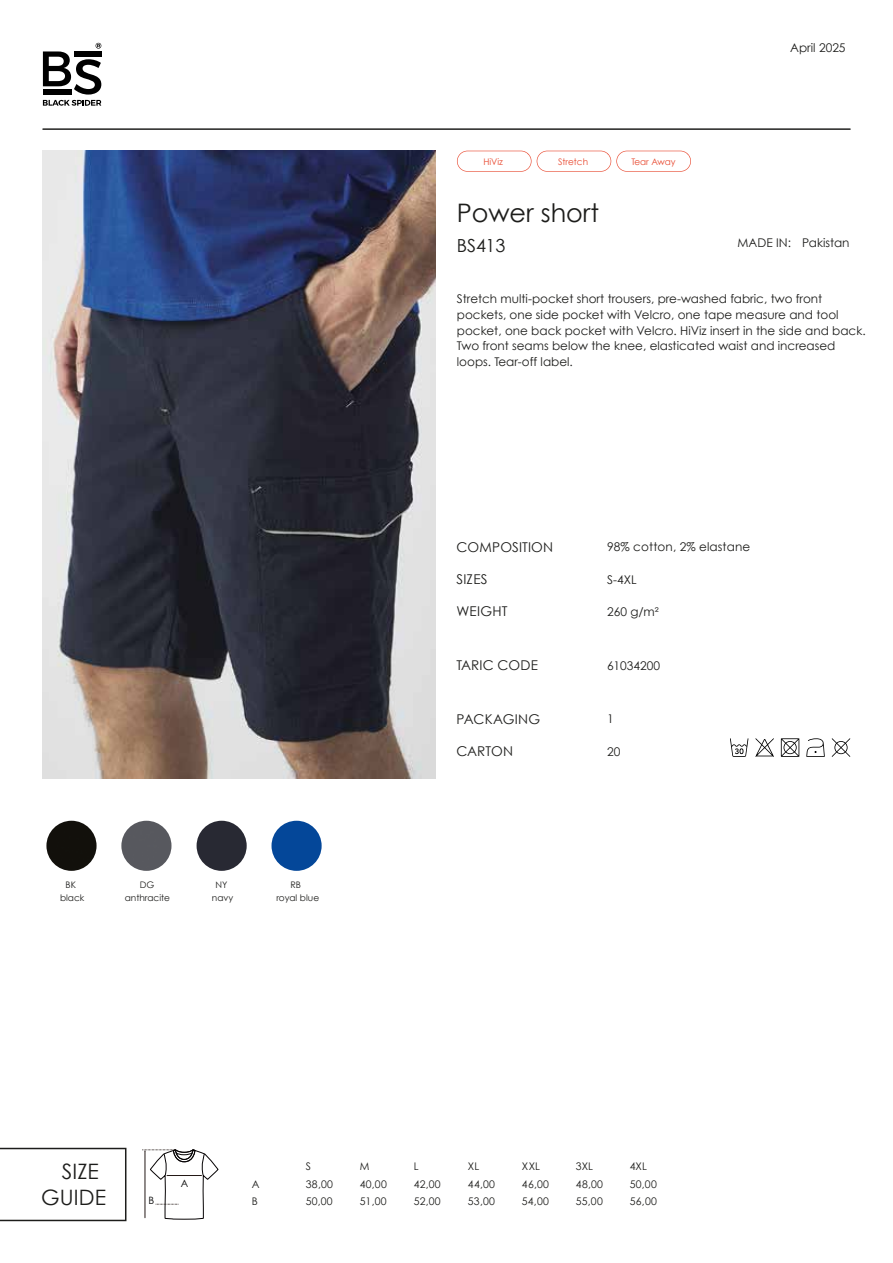
<style>
.page{position:relative;width:893px;height:1263px;background:#fff}
.page>*{position:absolute;margin:0;border:0;box-sizing:border-box;transform-origin:0 0}
.t1{font:25.5px "Century Gothic";color:#1d1d1b}
.t2{font:21.3px/25.5px "Century Gothic";letter-spacing:.005em;color:#1d1d1b}
.t3{font:18px "Century Gothic";color:#1d1d1b}
.t4{font:13.5px "Century Gothic";letter-spacing:.015em;color:#1d1d1b}
.t5{font:12px/15.8px "Century Gothic";color:#1d1d1b}
.t6{font:10.5px "Century Gothic";letter-spacing:.025em;color:#1d1d1b}
.t7{font:10.05px "Century Gothic";color:#000}
.t8{font:9px "Century Gothic";color:#1d1d1b}
.t9{font:9px "Century Gothic";color:#e8482f}
</style>
<div class="page">
<svg style="left:0;top:1148px;width:126px;height:73px"></svg>
<img style="left:43px;top:151px;width:393px;height:627px">
<svg style="left:43px;top:43px;width:59px;height:63px"></svg>
<div style="left:46px;top:821px;width:51px;height:50px;background:#12100b;border-radius:25px"></div>
<div style="left:121px;top:821px;width:50px;height:50px;background:#57585e;border-radius:25px"></div>
<div style="left:197px;top:821px;width:50px;height:50px;background:#282933;border-radius:25px"></div>
<div style="left:271px;top:821px;width:51px;height:50px;background:#044799;border-radius:25px"></div>
<svg style="left:457px;top:151px;width:74px;height:21px"></svg>
<svg style="left:537px;top:151px;width:154px;height:21px"></svg>
<hr style="left:43px;top:129px;width:807px;height:1px;background:#1d1d1b">
<svg style="left:142px;top:1149px;width:77px;height:71px"></svg>
<svg style="left:730px;top:738px;width:18px;height:19px"></svg>
<svg style="left:755px;top:738px;width:19px;height:19px"></svg>
<svg style="left:781px;top:738px;width:18px;height:19px"></svg>
<svg style="left:806px;top:738px;width:19px;height:19px"></svg>
<svg style="left:832px;top:738px;width:18px;height:19px"></svg>
<p class="t9" style="left:483px;top:155px;width:21px">HiViz</p>
<p class="t9" style="left:558px;top:155px;width:31px">Stretch</p>
<p class="t9" style="left:631px;top:155px;width:46px">Tear Away</p>
<h1 class="t1" style="left:457px;top:195px;width:144px">Power short</h1>
<h3 class="t3" style="left:457px;top:232px;width:50px">BS413</h3>
<p class="t5" style="left:790px;top:39px;width:57px">April 2025</p>
<p class="t5" style="left:737px;top:234px;width:55px">MADE IN:</p>
<p class="t5" style="left:802px;top:234px;width:49px">Pakistan</p>
<p class="t5" style="left:457px;top:291px;width:410px">Stretch multi-pocket short trousers, pre-washed fabric, two front pockets, one side pocket with Velcro, one tape measure and tool pocket, one back pocket with Velcro. HiViz insert in the side and back.<br>Two front seams below the knee, elasticated waist and increased loops. Tear-off label.</p>
<p class="t8" style="left:66px;top:879px;width:12px">BK</p>
<p class="t8" style="left:60px;top:892px;width:26px">black</p>
<p class="t8" style="left:140px;top:879px;width:16px">DG</p>
<p class="t8" style="left:125px;top:892px;width:47px">anthracite</p>
<p class="t8" style="left:215px;top:879px;width:13px">NY</p>
<p class="t8" style="left:212px;top:892px;width:23px">navy</p>
<p class="t8" style="left:291px;top:879px;width:12px">RB</p>
<p class="t8" style="left:276px;top:892px;width:44px">royal blue</p>
<p class="t4" style="left:456px;top:537px;width:98px">COMPOSITION</p>
<p class="t5" style="left:607px;top:539px;width:145px">98% cotton, 2% elastane</p>
<p class="t4" style="left:456px;top:570px;width:33px">SIZES</p>
<p class="t5" style="left:607px;top:571px;width:31px">S-4XL</p>
<p class="t4" style="left:456px;top:602px;width:53px">WEIGHT</p>
<p class="t5" style="left:607px;top:603px;width:53px">260 g/m²</p>
<p class="t4" style="left:456px;top:656px;width:83px">TARIC CODE</p>
<p class="t5" style="left:607px;top:657px;width:54px">61034200</p>
<p class="t4" style="left:456px;top:709px;width:85px">PACKAGING</p>
<p class="t4" style="left:456px;top:742px;width:58px">CARTON</p>
<p class="t5" style="left:607px;top:711px;width:8px">1</p>
<p class="t5" style="left:607px;top:743px;width:15px">20</p>
<h2 class="t2" style="left:41px;top:1159px;width:66px;text-indent:21px">SIZE<br>GUIDE</h2>
<p class="t6" style="left:306px;top:1159px;width:7px">S</p>
<p class="t6" style="left:360px;top:1159px;width:11px">M</p>
<p class="t6" style="left:414px;top:1159px;width:6px">L</p>
<p class="t6" style="left:468px;top:1159px;width:13px">XL</p>
<p class="t6" style="left:522px;top:1159px;width:20px">XXL</p>
<p class="t6" style="left:576px;top:1159px;width:19px">3XL</p>
<p class="t6" style="left:630px;top:1159px;width:19px">4XL</p>
<p class="t7" style="left:181px;top:1176px;width:9px">A</p>
<p class="t6" style="left:252px;top:1176px;width:9px">A</p>
<p class="t6" style="left:306px;top:1176px;width:29px">38,00</p>
<p class="t6" style="left:360px;top:1176px;width:28px">40,00</p>
<p class="t6" style="left:414px;top:1176px;width:28px">42,00</p>
<p class="t6" style="left:468px;top:1176px;width:29px">44,00</p>
<p class="t6" style="left:522px;top:1176px;width:29px">46,00</p>
<p class="t6" style="left:576px;top:1176px;width:29px">48,00</p>
<p class="t6" style="left:630px;top:1176px;width:28px">50,00</p>
<p class="t6" style="left:252px;top:1194px;width:8px">B</p>
<p class="t6" style="left:306px;top:1194px;width:28px">50,00</p>
<p class="t6" style="left:360px;top:1194px;width:28px">51,00</p>
<p class="t6" style="left:414px;top:1194px;width:28px">52,00</p>
<p class="t6" style="left:468px;top:1194px;width:29px">53,00</p>
<p class="t6" style="left:522px;top:1194px;width:29px">54,00</p>
<p class="t6" style="left:576px;top:1194px;width:29px">55,00</p>
<p class="t6" style="left:630px;top:1194px;width:29px">56,00</p>
<p class="t7" style="left:148px;top:1193px;width:7px">B</p>
</div>
